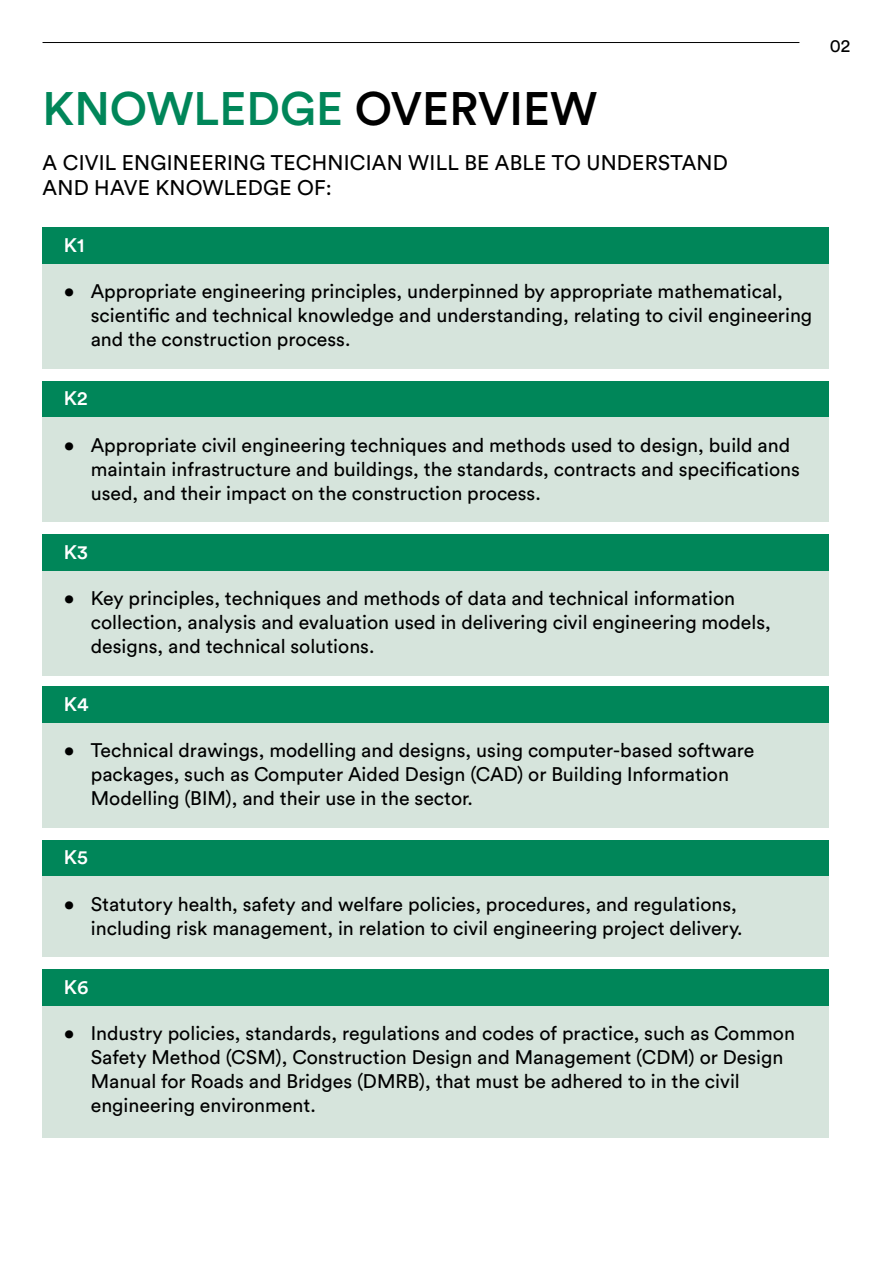
<style>
.page{position:relative;width:893px;height:1263px;background:#fff}
.page>*{position:absolute;margin:0;border:0;box-sizing:border-box;transform-origin:0 0}
.t1{font:500 46.5px "Circular Std";color:#008659}
.t2{font:21px/25.2px "Circular Std";letter-spacing:.01em;color:#000}
.t3{font:19.5px/24px "Circular Std";color:#000}
.t4{font:500 19.5px "Circular Std";color:#fff}
.t5{font:18px "Circular Std";color:#000}
.s1{color:#000}
</style>
<div class="page">
<div style="left:43px;top:227px;width:786px;height:37px;background:#008659"></div>
<hr style="left:43px;top:42px;width:756px;height:1px;background:#000">
<div style="left:43px;top:264px;width:786px;height:105px;background:#d6e4dc"></div>
<div style="left:43px;top:381px;width:786px;height:36px;background:#008659"></div>
<div style="left:43px;top:417px;width:786px;height:105px;background:#d6e4dc"></div>
<div style="left:43px;top:534px;width:786px;height:37px;background:#008659"></div>
<div style="left:43px;top:571px;width:786px;height:105px;background:#d6e4dc"></div>
<div style="left:43px;top:686px;width:786px;height:37px;background:#008659"></div>
<div style="left:43px;top:723px;width:786px;height:104px;background:#d6e4dc"></div>
<div style="left:43px;top:840px;width:786px;height:36px;background:#008659"></div>
<div style="left:43px;top:876px;width:786px;height:80px;background:#d6e4dc"></div>
<div style="left:43px;top:969px;width:786px;height:37px;background:#008659"></div>
<div style="left:43px;top:1006px;width:786px;height:131px;background:#d6e4dc"></div>
<h1 class="t1" style="left:43px;top:79px;width:556px">KNOWLEDGE <span class="s1">OVERVIEW</span></h1>
<p class="t2" style="left:43px;top:150px;width:687px">A CIVIL ENGINEERING TECHNICIAN WILL BE ABLE TO UNDERSTAND<br>AND HAVE KNOWLEDGE OF:</p>
<p class="t4" style="left:64px;top:233px;width:22px">K1</p>
<p class="t3" style="left:91px;top:279px;width:723px;text-indent:-27px">• Appropriate engineering principles, underpinned by appropriate mathematical, scientific and technical knowledge and understanding, relating to civil engineering and the construction process.</p>
<p class="t4" style="left:64px;top:386px;width:25px">K2</p>
<p class="t3" style="left:91px;top:432px;width:711px;text-indent:-27px">• Appropriate civil engineering techniques and methods used to design, build and maintain infrastructure and buildings, the standards, contracts and specifications used, and their impact on the construction process.</p>
<p class="t4" style="left:64px;top:540px;width:26px">K3</p>
<p class="t3" style="left:91px;top:586px;width:682px;text-indent:-27px">• Key principles, techniques and methods of data and technical information collection, analysis and evaluation used in delivering civil engineering models, designs, and technical solutions.</p>
<p class="t4" style="left:64px;top:692px;width:26px">K4</p>
<p class="t3" style="left:91px;top:738px;width:665px;text-indent:-27px">• Technical drawings, modelling and designs, using computer-based software packages, such as Computer Aided Design (CAD) or Building Information<br>Modelling (BIM), and their use in the sector.</p>
<p class="t4" style="left:64px;top:845px;width:26px">K5</p>
<p class="t3" style="left:64px;top:891px;width:680px;text-align:right">• Statutory health, safety and welfare policies, procedures, and regulations, including risk management, in relation to civil engineering project delivery.</p>
<p class="t4" style="left:64px;top:975px;width:26px">K6</p>
<p class="t3" style="left:91px;top:1021px;width:706px;text-indent:-27px">• Industry policies, standards, regulations and codes of practice, such as Common Safety Method (CSM), Construction Design and Management (CDM) or Design Manual for Roads and Bridges (DMRB), that must be adhered to in the civil engineering environment.</p>
<p class="t5" style="left:830px;top:35px;width:22px">02</p>
</div>
